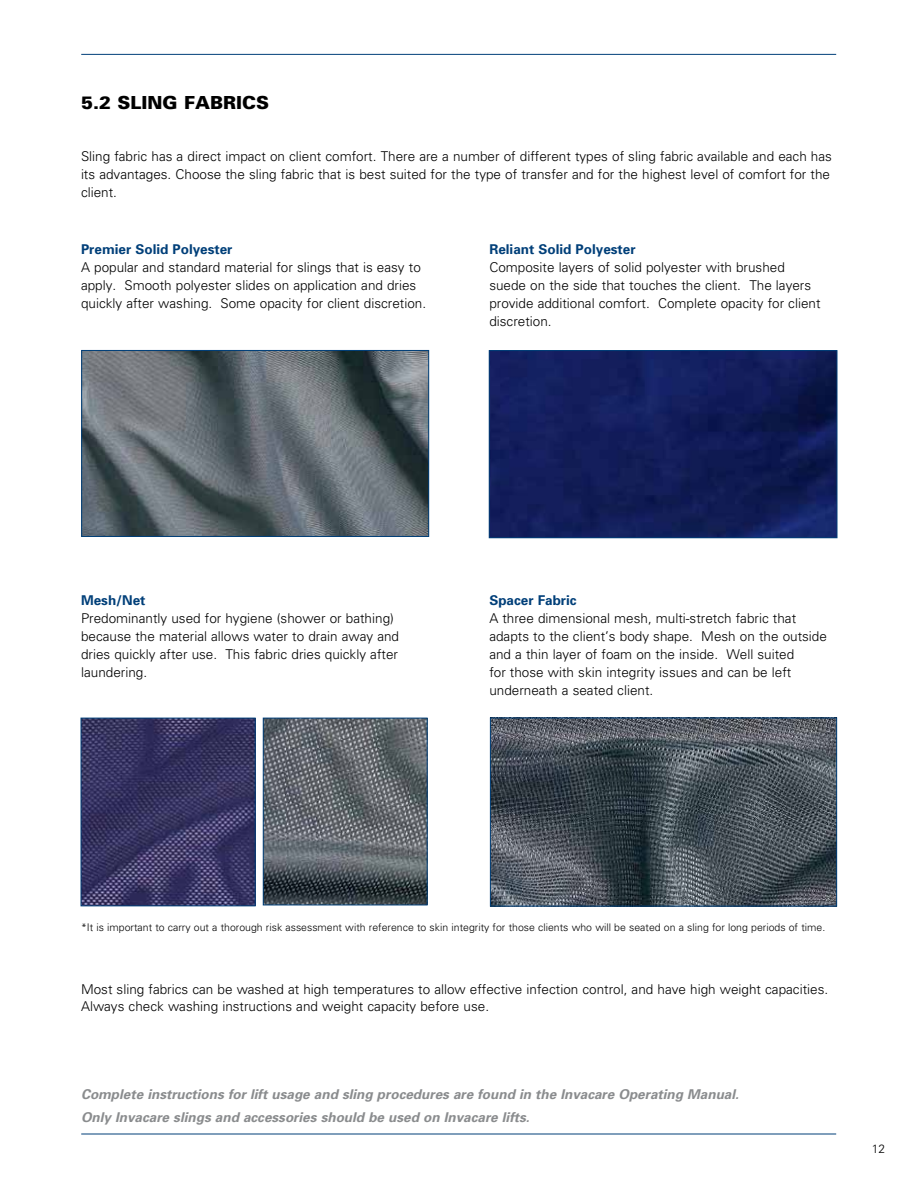
<style>
.page{position:relative;width:918px;height:1188px;background:#fff}
.page>*{position:absolute;margin:0;border:0;box-sizing:border-box;transform-origin:0 0}
.t1{font:900 18px "Univers";color:#000}
.t2{font:300 13.5px/18px "Univers";color:#000}
.t3{font:italic 700 13.5px/22.4px "Univers";color:#8a8c8e}
.t4{font:700 13.5px "Univers";color:#003f79}
.t5{font:300 12px "Univers";color:#000}
.t6{font:300 10.5px "Univers";color:#000}
</style>
<div class="page">
<img style="left:83px;top:352px;width:344px;height:183px">
<div style="left:81px;top:350px;width:348px;height:187px;border:1px solid #003f79"></div>
<img style="left:491px;top:352px;width:344px;height:184px">
<div style="left:489px;top:350px;width:348px;height:188px;border:1px solid #003f79"></div>
<img style="left:83px;top:720px;width:170px;height:184px">
<div style="left:81px;top:718px;width:174px;height:188px;border:1px solid #003f79"></div>
<img style="left:265px;top:720px;width:160px;height:183px">
<div style="left:263px;top:718px;width:164px;height:187px;border:1px solid #003f79"></div>
<img style="left:492px;top:720px;width:343px;height:184px">
<div style="left:490px;top:718px;width:347px;height:188px;border:1px solid #003f79"></div>
<hr style="left:81px;top:54px;width:755px;height:1px;background:#003f79">
<hr style="left:81px;top:1134px;width:755px;height:1px;background:#003f79">
<h1 class="t1" style="left:81px;top:91px;width:188px">5.2 SLING FABRICS</h1>
<p class="t2" style="left:81px;top:147px;width:752px">Sling fabric has a direct impact on client comfort. There are a number of different types of sling fabric available and each has its advantages. Choose the sling fabric that is best suited for the type of transfer and for the highest level of comfort for the client.</p>
<p class="t4" style="left:81px;top:241px;width:153px">Premier Solid Polyester</p>
<p class="t2" style="left:81px;top:258px;width:347px">A popular and standard material for slings that is easy to apply. Smooth polyester slides on application and dries quickly after washing. Some opacity for client discretion.</p>
<p class="t4" style="left:489px;top:241px;width:148px">Reliant Solid Polyester</p>
<p class="t2" style="left:489px;top:258px;width:333px">Composite layers of solid polyester with brushed suede on the side that touches the client. The layers provide additional comfort. Complete opacity for client discretion.</p>
<p class="t4" style="left:81px;top:592px;width:66px">Mesh/Net</p>
<p class="t2" style="left:81px;top:609px;width:320px">Predominantly used for hygiene (shower or bathing) because the material allows water to drain away and dries quickly after use. This fabric dries quickly after laundering.</p>
<p class="t4" style="left:489px;top:592px;width:89px">Spacer Fabric</p>
<p class="t2" style="left:489px;top:609px;width:339px">A three dimensional mesh, multi-stretch fabric that adapts to the client’s body shape. Mesh on the outside and a thin layer of foam on the inside. Well suited<br>for those with skin integrity issues and can be left underneath a seated client.</p>
<p class="t6" style="left:81px;top:921px;width:746px">*It is important to carry out a thorough risk assessment with reference to skin integrity for those clients who will be seated on a sling for long periods of time.</p>
<p class="t2" style="left:81px;top:980px;width:749px">Most sling fabrics can be washed at high temperatures to allow effective infection control, and have high weight capacities.<br>Always check washing instructions and weight capacity before use.</p>
<p class="t3" style="left:81px;top:1083px;width:659px">Complete instructions for lift usage and sling procedures are found in the Invacare Operating Manual.<br>Only Invacare slings and accessories should be used on Invacare lifts.</p>
<p class="t5" style="left:872px;top:1142px;width:15px">12</p>
</div>
